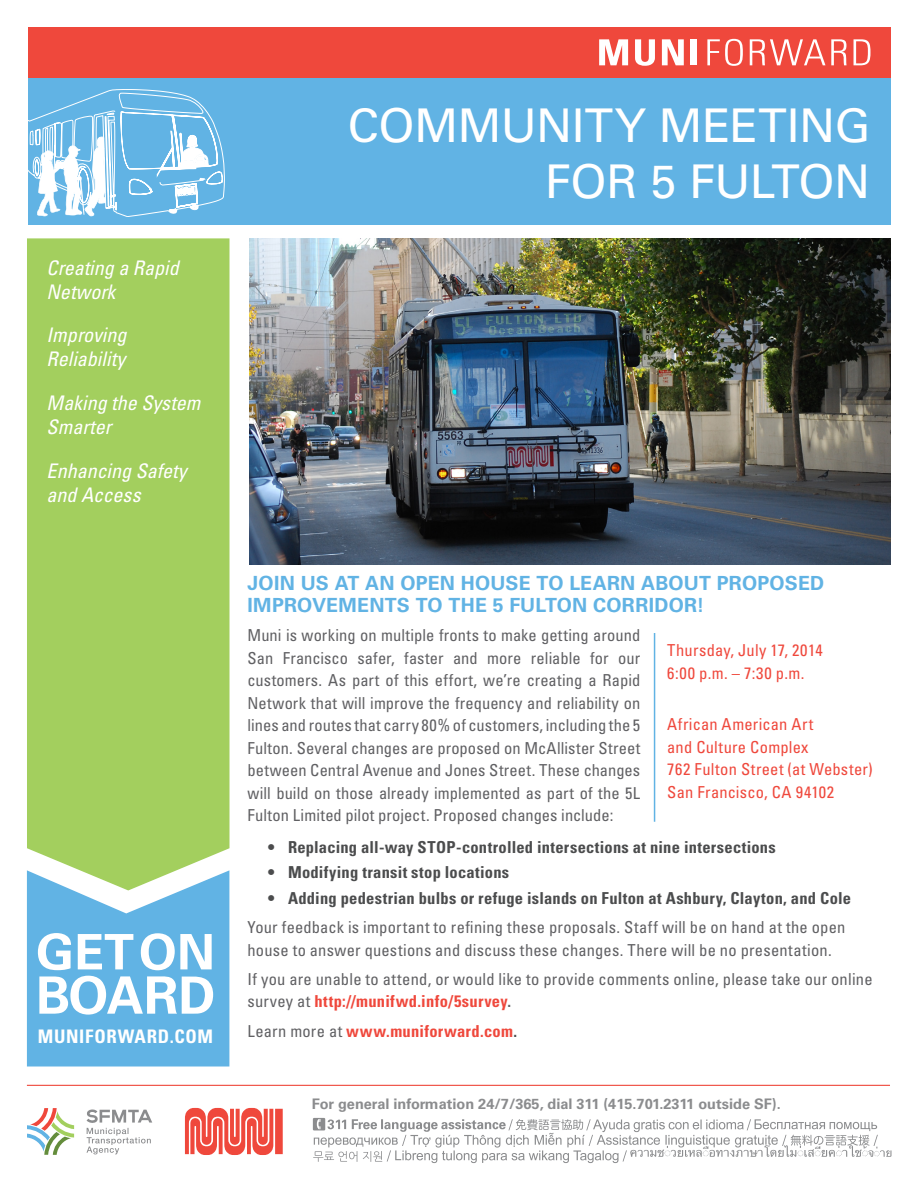
<style>
.page{position:relative;width:918px;height:1188px;background:#fff}
.page>*{position:absolute;margin:0;border:0;box-sizing:border-box;transform-origin:0 0}
.t1{font:46.5px/55.8px "Univers LT Std";letter-spacing:-.01em;color:#fff;text-align:right}
.t2{font:italic condensed 20.1px/24.2px "Univers LT Std";color:#fff}
.t3{font:700 19.5px/22.5px "Univers LT Std";letter-spacing:.01em;color:#61b3e4}
.t4{font:700 condensed 18.6px "Univers LT Std";letter-spacing:.035em;color:#fff}
.t5{font:condensed 16.5px/22.5px "Univers LT Std";letter-spacing:.015em;color:#606063}
.t6{font:700 condensed 16.5px "Univers LT Std";letter-spacing:.015em;color:#4b4c4d}
.t7{font:condensed 16.5px/22.5px "Univers LT Std";letter-spacing:.015em;color:#ef483c}
.t8{font:700 condensed 16.5px "Univers LT Std";letter-spacing:.02em;color:#ef483c}
.t9{font:700 14.55px "Univers LT Std";color:#8b8c8e}
.s1{font-weight:700;color:#ef483c}
.s2{font-weight:700}
.s3{font-weight:400;color:#606063}
.s4{color:#4b4c4d}
</style>
<div class="page">
<div style="left:27px;top:238px;width:203px;height:652px;background:#a3cf5e"></div>
<div style="left:29px;top:27px;width:862px;height:77px;background:#ef483c"></div>
<svg style="left:599px;top:39px;width:29px;height:26px"></svg>
<svg style="left:635px;top:39px;width:20px;height:27px"></svg>
<svg style="left:662px;top:39px;width:22px;height:26px"></svg>
<div style="left:691px;top:39px;width:6px;height:26px;background:#fff"></div>
<svg style="left:707px;top:39px;width:36px;height:27px"></svg>
<svg style="left:750px;top:39px;width:75px;height:26px"></svg>
<svg style="left:831px;top:39px;width:16px;height:26px"></svg>
<svg style="left:854px;top:39px;width:17px;height:26px"></svg>
<hr style="left:27px;top:1085px;width:863px;height:1px;background:#ef483c">
<svg style="left:27px;top:870px;width:202px;height:196px"></svg>
<svg style="left:313px;top:1118px;width:578px;height:45px"></svg>
<div style="left:29px;top:78px;width:862px;height:147px;background:#61b3e4"></div>
<img style="left:249px;top:238px;width:642px;height:326px">
<hr style="left:654px;top:633px;width:1px;height:189px;background:#61b3e4">
<svg style="left:87px;top:1109px;width:65px;height:45px"></svg>
<svg style="left:27px;top:1108px;width:47px;height:47px"></svg>
<div style="left:275px;top:1109px;width:8px;height:45px;background:#ef483c"></div>
<svg style="left:185px;top:1108px;width:88px;height:47px"></svg>
<svg style="left:28px;top:89px;width:197px;height:128px"></svg>
<p class="t2" style="left:47px;top:255px;width:134px">Creating a Rapid<br>Network</p>
<p class="t2" style="left:47px;top:323px;width:81px">Improving<br>Reliability</p>
<p class="t2" style="left:47px;top:391px;width:155px">Making the System<br>Smarter</p>
<p class="t2" style="left:47px;top:458px;width:142px">Enhancing Safety and Access</p>
<p class="t4" style="left:38px;top:1025px;width:177px">MUNIFORWARD.COM</p>
<p class="t1" style="left:348px;top:98px;width:524px">COMMUNITY MEETING<br>FOR 5 FULTON</p>
<p class="t3" style="left:248px;top:572px;width:578px">JOIN US AT AN OPEN HOUSE TO LEARN ABOUT PROPOSED<br>IMPROVEMENTS TO THE 5 FULTON CORRIDOR!</p>
<p class="t5" style="left:248px;top:624px;width:394px;text-align:justify">Muni is working on multiple fronts to make getting around San Francisco safer, faster and more reliable for our customers. As part of this effort, we’re creating a Rapid Network that will improve the frequency and reliability on lines and routes that carry 80% of customers, including the 5<br>Fulton. Several changes are proposed on McAllister Street between Central Avenue and Jones Street. These changes will build on those already implemented as part of the 5L Fulton Limited pilot project. Proposed changes include:</p>
<p class="t6" style="left:268px;top:837px;width:510px">• Replacing all-way STOP-controlled intersections at nine intersections</p>
<p class="t6" style="left:268px;top:862px;width:243px">• Modifying transit stop locations</p>
<p class="t6" style="left:268px;top:888px;width:585px">• Adding pedestrian bulbs or refuge islands on Fulton at Ashbury, Clayton, and Cole</p>
<p class="t5" style="left:248px;top:916px;width:599px">Your feedback is important to refining these proposals. Staff will be on hand at the open house to answer questions and discuss these changes. There will be no presentation.</p>
<p class="t5" style="left:248px;top:967px;width:627px">If you are unable to attend, or would like to provide comments online, please take our online survey at <span class="s1">http://munifwd.info/5survey</span><span class="s2">.</span></p>
<p class="t8" style="left:248px;top:1021px;width:271px"><span class="s3">Learn more at</span> www.muniforward.com<span class="s4">.</span></p>
<p class="t7" style="left:667px;top:639px;width:157px">Thursday, July 17, 2014</p>
<p class="t7" style="left:667px;top:661px;width:139px">6:00 p.m. – 7:30 p.m.</p>
<p class="t7" style="left:667px;top:713px;width:147px">African American Art and Culture Complex</p>
<p class="t7" style="left:667px;top:758px;width:207px">762 Fulton Street (at Webster)</p>
<p class="t7" style="left:667px;top:781px;width:168px">San Francisco, CA 94102</p>
<p class="t9" style="left:312px;top:1096px;width:470px">For general information 24/7/365, dial 311 (415.701.2311 outside SF).</p>
</div>
